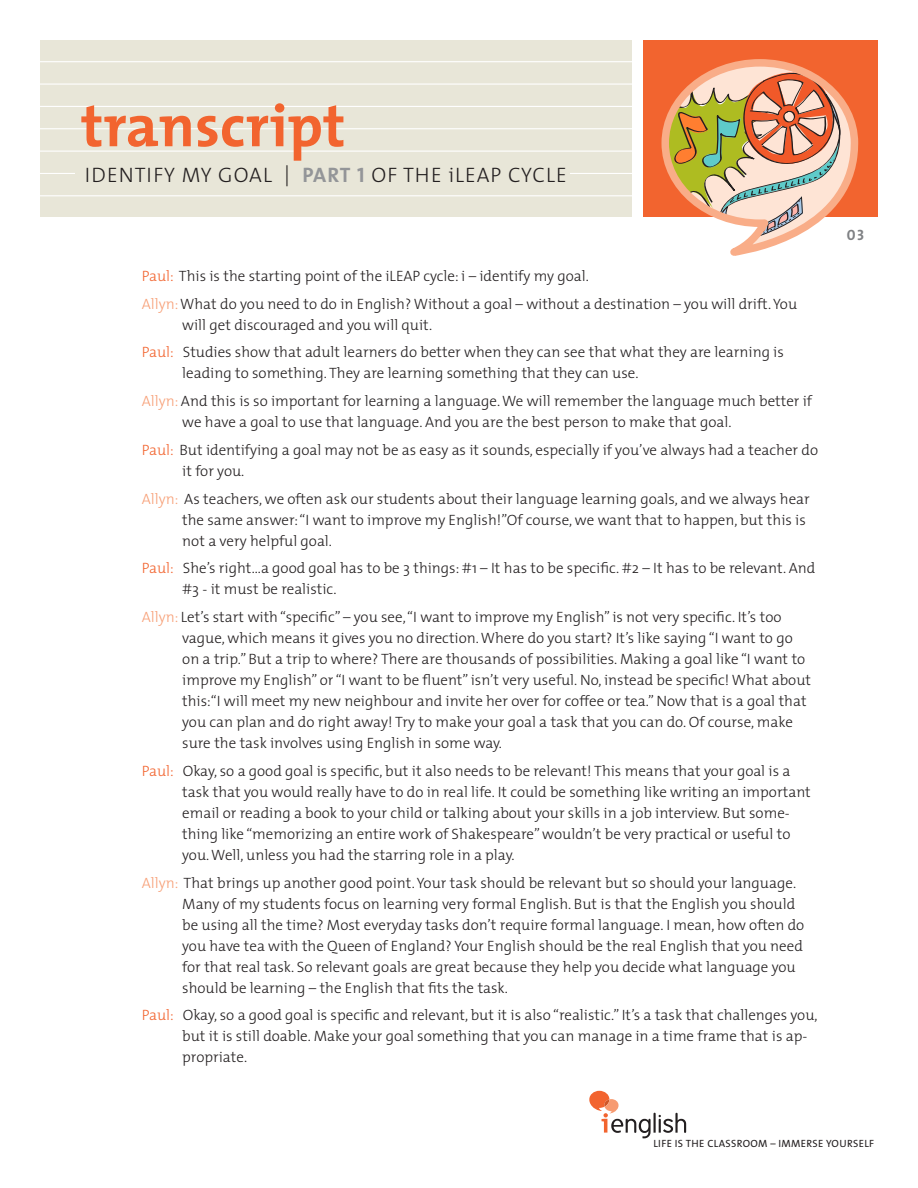
<style>
.page{position:relative;width:918px;height:1188px;background:#fff}
.page>*{position:absolute;margin:0;border:0;box-sizing:border-box;transform-origin:0 0}
.t1{font:700 60px "The Mix";color:#f2642f}
.t2{font:300 21px "The Mix";letter-spacing:.05em;color:#231f20}
.t3{font:300 15px/21px "The Mix";color:#231f20}
.t4{font:15px "The Mix Bold Caps";color:#808285}
.t5{font:10.5px "The Mix Caps";letter-spacing:.03em;color:#231f20}
.s1{font-family:"The Mix Bold Caps";font-weight:400;color:#939598}
.s2{color:#f2642f}
.s3{color:#f79f76}
</style>
<div class="page">
<div style="left:40px;top:40px;width:592px;height:177px;background:#e8e6d8"></div>
<hr style="left:38px;top:128px;width:598px;height:1px;background:#fff">
<hr style="left:38px;top:106px;width:598px;height:1px;background:#fff">
<hr style="left:38px;top:195px;width:598px;height:1px;background:#fff">
<hr style="left:38px;top:84px;width:598px;height:1px;background:#fff">
<hr style="left:38px;top:173px;width:598px;height:1px;background:#fff">
<hr style="left:38px;top:61px;width:598px;height:1px;background:#fff">
<hr style="left:38px;top:151px;width:598px;height:1px;background:#fff">
<svg style="left:589px;top:1091px;width:97px;height:47px"></svg>
<svg style="left:643px;top:40px;width:235px;height:216px;background:#e4a37c"></svg>
<div style="left:76px;top:160px;width:494px;height:24px;background:#e8e6d8"></div>
<p class="t1" style="left:81px;top:76px;width:266px">transcript</p>
<p class="t2" style="left:85px;top:158px;width:484px">IDENTIFY MY GOAL | <span class="s1">PART 1</span> OF THE iLEAP CYCLE</p>
<p class="t3" style="left:142px;top:265px;width:449px"><span class="s2">Paul:</span> This is the starting point of the iLEAP cycle: i – identify my goal.</p>
<p class="t3" style="left:182px;top:293px;width:616px;text-indent:-40px"><span class="s3">Allyn:</span> What do you need to do in English? Without a goal – without a destination – you will drift. You will get discouraged and you will quit.</p>
<p class="t3" style="left:182px;top:341px;width:603px;text-indent:-40px"><span class="s2">Paul:</span> Studies show that adult learners do better when they can see that what they are learning is leading to something. They are learning something that they can use.</p>
<p class="t3" style="left:182px;top:390px;width:631px;text-indent:-40px"><span class="s3">Allyn:</span> And this is so important for learning a language. We will remember the language much better if we have a goal to use that language. And you are the best person to make that goal.</p>
<p class="t3" style="left:182px;top:439px;width:637px;text-indent:-40px"><span class="s2">Paul:</span> But identifying a goal may not be as easy as it sounds, especially if you’ve always had a teacher do it for you.</p>
<p class="t3" style="left:182px;top:488px;width:629px;text-indent:-40px"><span class="s3">Allyn:</span> As teachers, we often ask our students about their language learning goals, and we always hear the same answer: “I want to improve my English!”Of course, we want that to happen, but this is not a very helpful goal.</p>
<p class="t3" style="left:182px;top:557px;width:635px;text-indent:-40px"><span class="s2">Paul:</span> She’s right...a good goal has to be 3 things: #1 – It has to be specific. #2 – It has to be relevant. And #3 - it must be realistic.</p>
<p class="t3" style="left:182px;top:606px;width:630px;text-indent:-40px"><span class="s3">Allyn:</span> Let’s start with “specific” – you see, “I want to improve my English” is not very specific. It’s too vague, which means it gives you no direction. Where do you start? It’s like saying “I want to go on a trip.” But a trip to where? There are thousands of possibilities. Making a goal like “I want to improve my English” or “I want to be fluent” isn’t very useful. No, instead be specific! What about this:“I will meet my new neighbour and invite her over for coffee or tea.” Now that is a goal that you can plan and do right away! Try to make your goal a task that you can do. Of course, make sure the task involves using English in some way.</p>
<p class="t3" style="left:182px;top:760px;width:630px;text-indent:-40px"><span class="s2">Paul:</span> Okay, so a good goal is specific, but it also needs to be relevant! This means that your goal is a task that you would really have to do in real life. It could be something like writing an important email or reading a book to your child or talking about your skills in a job interview. But some&shy;thing like “memorizing an entire work of Shakespeare” wouldn’t be very practical or useful to you. Well, unless you had the starring role in a play.</p>
<p class="t3" style="left:182px;top:872px;width:624px;text-indent:-40px"><span class="s3">Allyn:</span> That brings up another good point. Your task should be relevant but so should your language.<br>Many of my students focus on learning very formal English. But is that the English you should be using all the time? Most everyday tasks don’t require formal language. I mean, how often do you have tea with the Queen of England? Your English should be the real English that you need for that real task. So relevant goals are great because they help you decide what language you should be learning – the English that fits the task.</p>
<p class="t3" style="left:182px;top:1004px;width:637px;text-indent:-40px"><span class="s2">Paul:</span> Okay, so a good goal is specific and relevant, but it is also “realistic.” It’s a task that challenges you, but it is still doable. Make your goal something that you can manage in a time frame that is ap&shy;propriate.</p>
<p class="t4" style="left:847px;top:222px;width:19px">03</p>
<p class="t5" style="left:653px;top:1135px;width:222px">LIFE IS THE CLASSROOM – IMMERSE YOURSELF</p>
</div>
